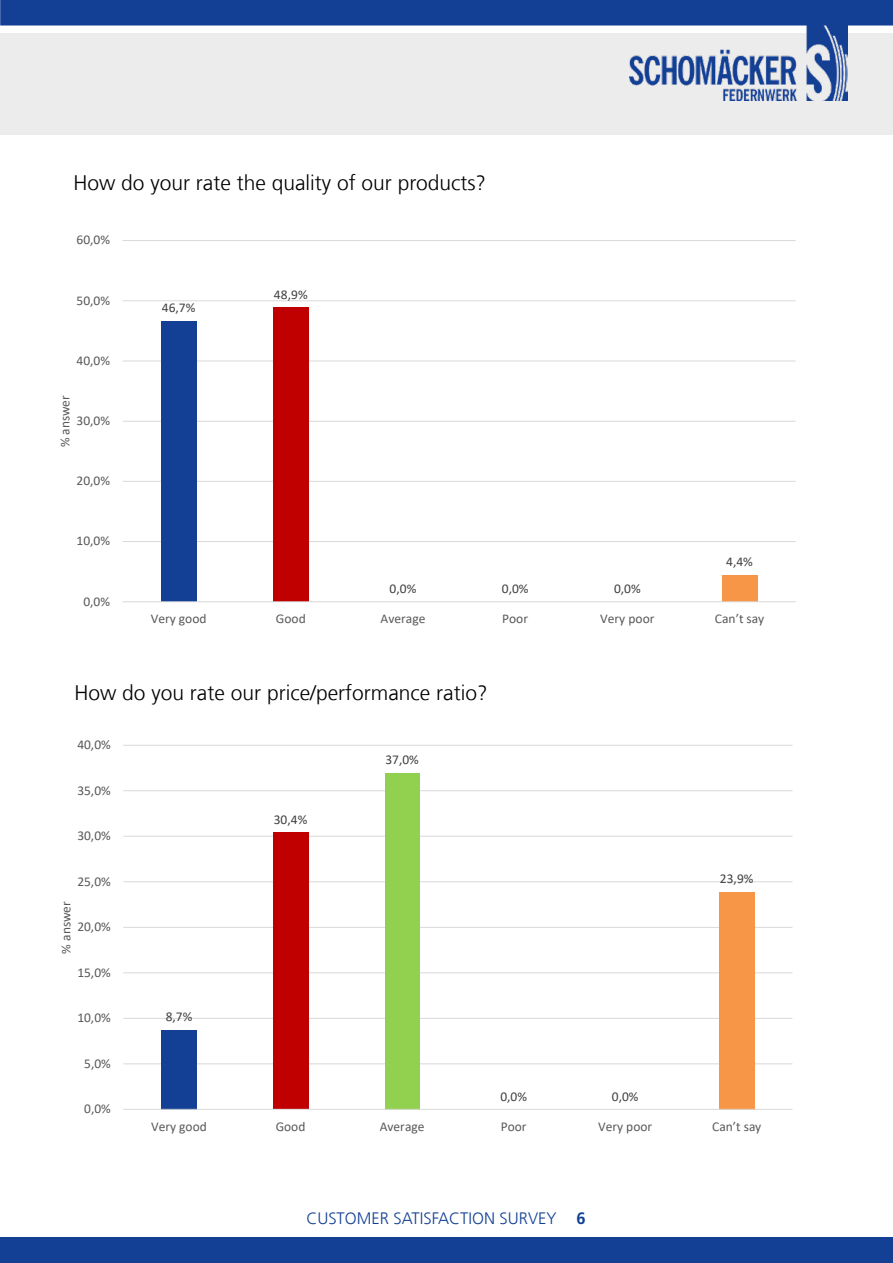
<style>
.page{position:relative;width:893px;height:1263px;background:#fff}
.page>*{position:absolute;margin:0;border:0;box-sizing:border-box;transform-origin:0 0}
.t1{font:300 21px "Frutiger LT Com";color:#000}
.t2{font:300 16.5px "Frutiger LT Com";color:#134094}
.t3{font:13.5px "Calibri";color:#595959}
.t4{font:13.5px "Calibri";color:#404040}
.t5{font:13.35px "Calibri";color:#595959}
.t6{font:13.35px "Calibri";color:#404040}
.s1{font-weight:700}
</style>
<div class="page">
<div style="left:0;top:1237px;width:893px;height:26px;background:#134094"></div>
<div style="left:0;top:33px;width:893px;height:102px;background:#ececed"></div>
<img style="left:630px;top:26px;width:217px;height:74px">
<div style="left:1px;top:1px;width:891px;height:24px;background:#134094"></div>
<div style="left:0;top:0;width:893px;height:26px;border:2px solid #134094"></div>
<hr style="left:123px;top:541px;width:673px;height:1px;background:#d9d9d9">
<hr style="left:123px;top:481px;width:673px;height:1px;background:#d9d9d9">
<hr style="left:123px;top:421px;width:673px;height:1px;background:#d9d9d9">
<hr style="left:123px;top:361px;width:673px;height:1px;background:#d9d9d9">
<hr style="left:123px;top:300px;width:673px;height:1px;background:#d9d9d9">
<hr style="left:123px;top:240px;width:673px;height:1px;background:#d9d9d9">
<div style="left:161px;top:321px;width:35px;height:281px;background:#134094"></div>
<div style="left:273px;top:307px;width:35px;height:295px;background:#c00000"></div>
<div style="left:722px;top:575px;width:35px;height:27px;background:#f79646"></div>
<hr style="left:123px;top:601px;width:673px;height:1px;background:#d9d9d9">
<hr style="left:123px;top:1063px;width:669px;height:1px;background:#d9d9d9">
<hr style="left:123px;top:1018px;width:669px;height:1px;background:#d9d9d9">
<hr style="left:123px;top:972px;width:669px;height:1px;background:#d9d9d9">
<hr style="left:123px;top:927px;width:669px;height:1px;background:#d9d9d9">
<hr style="left:123px;top:881px;width:669px;height:1px;background:#d9d9d9">
<hr style="left:123px;top:836px;width:669px;height:1px;background:#d9d9d9">
<hr style="left:123px;top:790px;width:669px;height:1px;background:#d9d9d9">
<hr style="left:123px;top:745px;width:669px;height:1px;background:#d9d9d9">
<div style="left:161px;top:1030px;width:36px;height:79px;background:#134094"></div>
<div style="left:273px;top:832px;width:35px;height:277px;background:#c00000"></div>
<div style="left:385px;top:773px;width:34px;height:336px;background:#92d050"></div>
<div style="left:719px;top:892px;width:35px;height:217px;background:#f79646"></div>
<hr style="left:123px;top:1109px;width:669px;height:1px;background:#d9d9d9">
<h1 class="t1" style="left:73px;top:170px;width:414px">How do your rate the quality of our products?</h1>
<p class="t5" style="left:77px;top:231px;width:35px">60,0%</p>
<p class="t5" style="left:77px;top:291px;width:35px">50,0%</p>
<p class="t5" style="left:77px;top:351px;width:35px">40,0%</p>
<p class="t3" style="left:56px;top:447px;width:53px;rotate:-90deg">% answer</p>
<p class="t5" style="left:77px;top:411px;width:35px">30,0%</p>
<p class="t5" style="left:77px;top:471px;width:35px">20,0%</p>
<p class="t5" style="left:77px;top:532px;width:35px">10,0%</p>
<p class="t5" style="left:83px;top:592px;width:28px">0,0%</p>
<p class="t6" style="left:162px;top:298px;width:35px">46,7%</p>
<p class="t6" style="left:274px;top:285px;width:35px">48,9%</p>
<p class="t6" style="left:390px;top:579px;width:28px">0,0%</p>
<p class="t6" style="left:502px;top:579px;width:28px">0,0%</p>
<p class="t6" style="left:614px;top:579px;width:28px">0,0%</p>
<p class="t6" style="left:726px;top:553px;width:28px">4,4%</p>
<p class="t5" style="left:151px;top:609px;width:57px">Very good</p>
<p class="t5" style="left:276px;top:609px;width:31px">Good</p>
<p class="t5" style="left:381px;top:609px;width:46px">Average</p>
<p class="t5" style="left:502px;top:609px;width:27px">Poor</p>
<p class="t5" style="left:600px;top:609px;width:56px">Very poor</p>
<p class="t5" style="left:715px;top:609px;width:51px">Can’t say</p>
<h1 class="t1" style="left:74px;top:680px;width:415px">How do you rate our price/performance ratio?</h1>
<p class="t3" style="left:77px;top:735px;width:35px">40,0%</p>
<p class="t3" style="left:77px;top:781px;width:35px">35,0%</p>
<p class="t3" style="left:77px;top:826px;width:35px">30,0%</p>
<p class="t3" style="left:77px;top:872px;width:35px">25,0%</p>
<p class="t5" style="left:57px;top:953px;width:54px;rotate:-90deg">% answer</p>
<p class="t3" style="left:77px;top:917px;width:35px">20,0%</p>
<p class="t3" style="left:77px;top:963px;width:35px">15,0%</p>
<p class="t3" style="left:77px;top:1008px;width:35px">10,0%</p>
<p class="t3" style="left:84px;top:1054px;width:28px">5,0%</p>
<p class="t3" style="left:84px;top:1099px;width:28px">0,0%</p>
<p class="t4" style="left:166px;top:1007px;width:28px">8,7%</p>
<p class="t4" style="left:274px;top:810px;width:35px">30,4%</p>
<p class="t4" style="left:385px;top:750px;width:35px">37,0%</p>
<p class="t4" style="left:500px;top:1087px;width:28px">0,0%</p>
<p class="t4" style="left:612px;top:1087px;width:28px">0,0%</p>
<p class="t4" style="left:720px;top:869px;width:35px">23,9%</p>
<p class="t3" style="left:151px;top:1117px;width:57px">Very good</p>
<p class="t3" style="left:276px;top:1117px;width:31px">Good</p>
<p class="t3" style="left:380px;top:1117px;width:46px">Average</p>
<p class="t3" style="left:501px;top:1117px;width:27px">Poor</p>
<p class="t3" style="left:598px;top:1117px;width:55px">Very poor</p>
<p class="t3" style="left:712px;top:1117px;width:51px">Can’t say</p>
<p class="t2" style="left:306px;top:1208px;width:281px">CUSTOMER SATISFACTION SURVEY <span class="s1">6</span></p>
</div>
